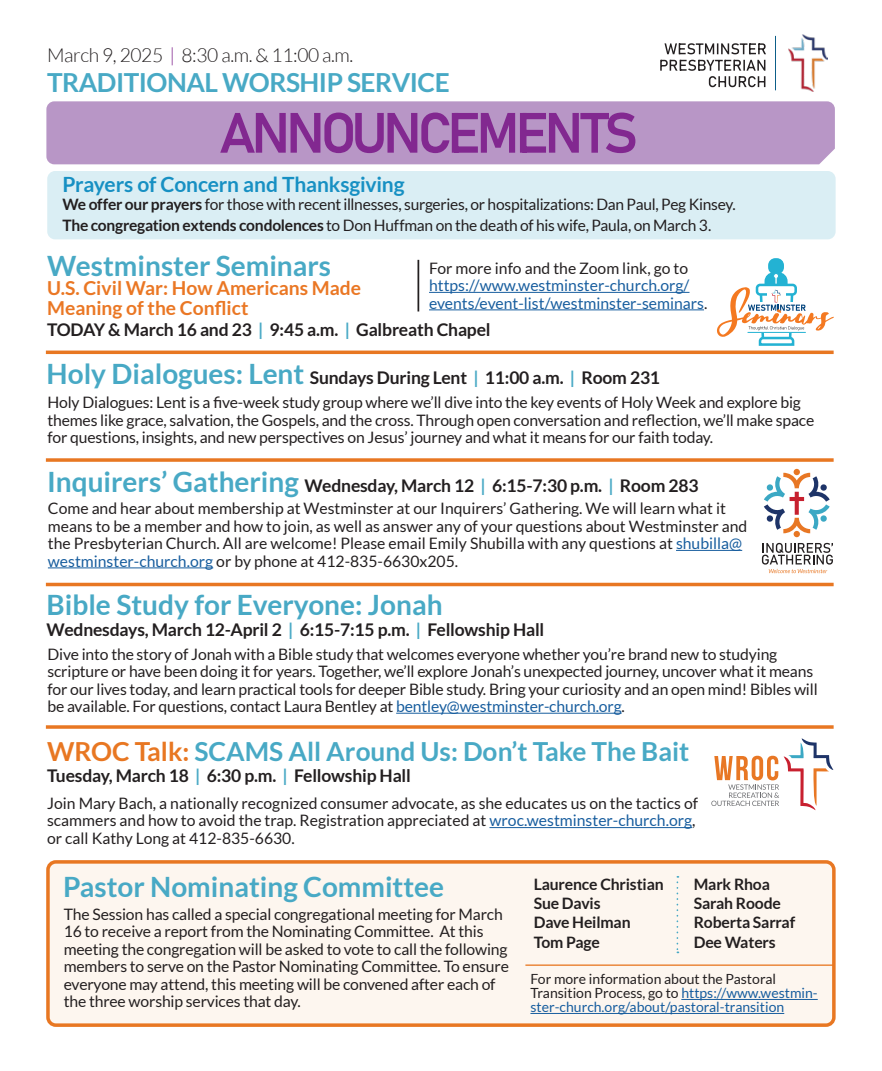
<style>
.page{position:relative;width:882px;height:1071px;background:#fff}
.page>*{position:absolute;margin:0;border:0;box-sizing:border-box;transform-origin:0 0}
.t1{font:56px "Bahnschrift";letter-spacing:-.08em;color:#822890}
.t2{font:700 28px "Lato";color:#48a9c5}
.t3{font:700 26.25px "Lato";color:#48a9c5}
.t4{font:700 26.25px "Lato";letter-spacing:-.02em;color:#48a9c5}
.t5{font:700 21px "Lato";letter-spacing:-.01em;color:#1790c3}
.t6{font:700 19.25px/19.2px "Lato";color:#ea7724}
.t7{font:300 19.25px "Lato";letter-spacing:-.02em;color:#231f20}
.t8{font:700 17.5px "Lato";letter-spacing:-.01em;color:#231f20}
.t9{font:15.75px/17.5px "Lato";letter-spacing:-.01em;color:#231f20}
.t10{font:15.75px/17.5px "Lato";color:#175d9e}
.t11{font:700 15.75px/19.2px "Lato";letter-spacing:-.01em;color:#231f20}
.t12{font:14px/14px "Lato";color:#175d9e}
.s1{color:#822890}
.s2{font-weight:700}
.s3{color:#48a9c5}
.s4{color:#231f20}
.s5{font-size:28px;color:#48a9c5}
.s6{color:#175d9e}
.s7{color:#e87722}
</style>
<div class="page">
<div style="left:46px;top:101px;width:789px;height:63px;background:#b896c6"></div>
<img style="left:789px;top:35px;width:39px;height:56px">
<hr style="left:775px;top:36px;width:1px;height:54px;background:#0d5f88">
<svg style="left:660px;top:60px;width:105px;height:27px"></svg>
<svg style="left:665px;top:43px;width:101px;height:11px"></svg>
<hr style="left:46px;top:351px;width:788px;height:3px;background:#e87722">
<svg style="left:46px;top:458px;width:788px;height:4px;background:#ea873d"></svg>
<hr style="left:46px;top:583px;width:788px;height:3px;background:#e87722">
<svg style="left:46px;top:725px;width:788px;height:4px;background:#ea873d"></svg>
<svg style="left:717px;top:258px;width:117px;height:88px"></svg>
<hr style="left:748px;top:332px;width:57px;height:1px;background:#23b2d3">
<hr style="left:429px;top:292px;width:261px;height:1px;background:#175d9e">
<hr style="left:429px;top:309px;width:275px;height:1px;background:#175d9e">
<hr style="left:418px;top:260px;width:1px;height:52px;background:#231f20">
<div style="left:47px;top:171px;width:789px;height:68px;background:#daeef4;border-radius:8px"></div>
<hr style="left:396px;top:713px;width:226px;height:1px;background:#175d9e">
<hr style="left:676px;top:550px;width:66px;height:1px;background:#175d9e">
<hr style="left:48px;top:567px;width:165px;height:1px;background:#175d9e">
<svg style="left:764px;top:469px;width:66px;height:68px"></svg>
<svg style="left:762px;top:543px;width:71px;height:30px"></svg>
<div style="left:48px;top:862px;width:786px;height:163px;background:#fdf6ef;border-radius:8px"></div>
<div style="left:46px;top:860px;width:790px;height:167px;border:4px solid #e87722;border-radius:8px"></div>
<svg style="left:677px;top:876px;width:1px;height:77px"></svg>
<hr style="left:525px;top:965px;width:310px;height:1px;background:#e87722">
<hr style="left:681px;top:999px;width:137px;height:1px;background:#175d9e">
<hr style="left:530px;top:1013px;width:254px;height:1px;background:#175d9e">
<svg style="left:711px;top:738px;width:122px;height:72px"></svg>
<hr style="left:490px;top:827px;width:202px;height:1px;background:#175d9e">
<p class="t7" style="left:47px;top:45px;width:308px">March 9, 2025 <span class="s1">|</span> 8:30 a.m. &amp; 11:00 a.m.</p>
<p class="t4" style="left:47px;top:67px;width:404px">TRADITIONAL WORSHIP SERVICE</p>
<p class="t1" style="left:219px;top:90px;width:420px">ANNOUNCEMENTS</p>
<p class="t5" style="left:62px;top:173px;width:344px">Prayers of Concern and Thanksgiving</p>
<p class="t9" style="left:62px;top:195px;width:675px"><span class="s2">We offer our prayers</span> for those with recent illnesses, surgeries, or hospitalizations: Dan Paul, Peg Kinsey.</p>
<p class="t9" style="left:62px;top:217px;width:650px"><span class="s2">The congregation extends condolences</span> to Don Huffman on the death of his wife, Paula, on March 3.</p>
<p class="t2" style="left:47px;top:250px;width:286px">Westminster Seminars</p>
<p class="t6" style="left:47px;top:278px;width:315px">U.S. Civil War: How Americans Made<br>Meaning of the Conflict</p>
<p class="t8" style="left:47px;top:320px;width:445px">TODAY &amp; March 16 and 23 <span class="s3">|</span> 9:45 a.m. <span class="s3">|</span> Galbreath Chapel</p>
<p class="t10" style="left:429px;top:259px;width:280px"><span class="s4">For more info and the Zoom link, go to </span>https://www.westminster-church.org/ events/event-list/westminster-seminars<span class="s4">.</span></p>
<p class="t8" style="left:47px;top:367px;width:615px"><span class="s5">Holy Dialogues: Lent</span> Sundays During Lent <span class="s3">|</span> 11:00 a.m. <span class="s3">|</span> Room 231</p>
<p class="t9" style="left:47px;top:393px;width:768px">Holy Dialogues: Lent is a five-week study group where we’ll dive into the key events of Holy Week and explore big themes like grace, salvation, the Gospels, and the cross. Through open conversation and reflection, we’ll make space for questions, insights, and new perspectives on Jesus’ journey and what it means for our faith today.</p>
<p class="t8" style="left:47px;top:475px;width:653px"><span class="s5">Inquirers’ Gathering</span> Wednesday, March 12 <span class="s3">|</span> 6:15-7:30 p.m. <span class="s3">|</span> Room 283</p>
<p class="t9" style="left:48px;top:500px;width:701px">Come and hear about membership at Westminster at our Inquirers’ Gathering. We will learn what it means to be a member and how to join, as well as answer any of your questions about Westminster and the Presbyterian Church. All are welcome! Please email Emily Shubilla with any questions at <span class="s6">shubilla@ westminster-church.org</span> or by phone at 412-835-6630x205.</p>
<p class="t2" style="left:47px;top:589px;width:397px">Bible Study for Everyone: Jonah</p>
<p class="t8" style="left:47px;top:619px;width:499px">Wednesdays, March 12-April 2 <span class="s3">|</span> 6:15-7:15 p.m. <span class="s3">|</span> Fellowship Hall</p>
<p class="t9" style="left:47px;top:645px;width:772px">Dive into the story of Jonah with a Bible study that welcomes everyone whether you’re brand new to studying scripture or have been doing it for years. Together, we’ll explore Jonah’s unexpected journey, uncover what it means for our lives today, and learn practical tools for deeper Bible study. Bring your curiosity and an open mind! Bibles will be available. For questions, contact Laura Bentley at <span class="s6">bentley@westminster-church.org</span>.</p>
<p class="t3" style="left:47px;top:737px;width:644px"><span class="s7">WROC Talk:</span> SCAMS All Around Us: Don’t Take The Bait</p>
<p class="t8" style="left:47px;top:766px;width:365px">Tuesday, March 18 <span class="s3">|</span> 6:30 p.m. <span class="s3">|</span> Fellowship Hall</p>
<p class="t9" style="left:47px;top:794px;width:653px">Join Mary Bach, a nationally recognized consumer advocate, as she educates us on the tactics of scammers and how to avoid the trap. Registration appreciated at <span class="s6">wroc.westminster-church.org</span>, or call Kathy Long at 412-835-6630.</p>
<p class="t2" style="left:63px;top:871px;width:383px">Pastor Nominating Committee</p>
<p class="t11" style="left:534px;top:874px;width:132px">Laurence Christian<br>Sue Davis<br>Dave Heilman<br>Tom Page</p>
<p class="t11" style="left:694px;top:874px;width:103px">Mark Rhoa<br>Sarah Roode<br>Roberta Sarraf<br>Dee Waters</p>
<p class="t12" style="left:530px;top:972px;width:289px"><span class="s4">For more information about the Pastoral<br>Transition Process, go to</span> https://www.westmin&shy;ster-church.org/about/pastoral-transition</p>
<p class="t9" style="left:64px;top:905px;width:447px">The Session has called a special congregational meeting for March 16 to receive a report from the Nominating Committee. At this meeting the congregation will be asked to vote to call the following members to serve on the Pastor Nominating Committee. To ensure everyone may attend, this meeting will be convened after each of the three worship services that day.</p>
</div>
